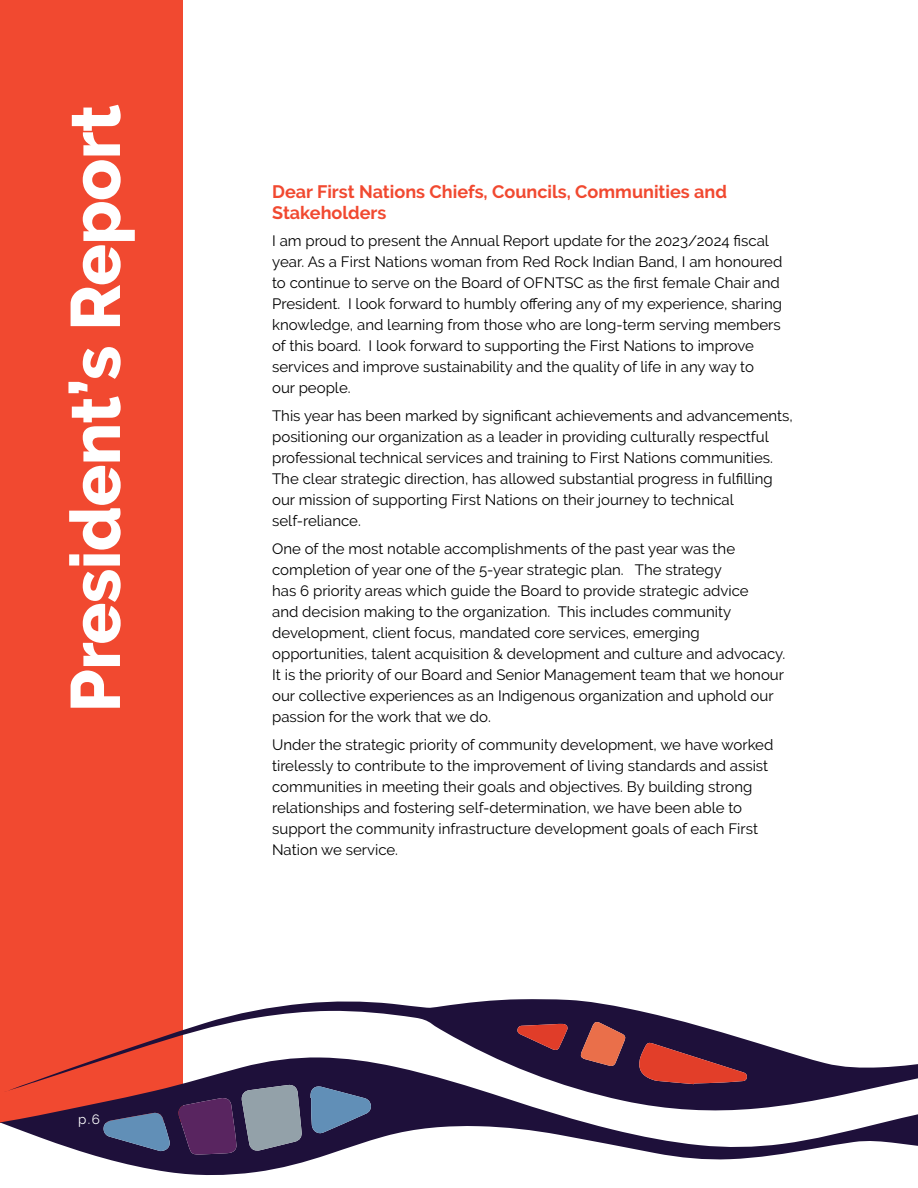
<style>
.page{position:relative;width:918px;height:1188px;background:#fff}
.page>*{position:absolute;margin:0;border:0;box-sizing:border-box;transform-origin:0 0}
.t1{font:700 18px/21px "Raleway";color:#f14930}
.t2{font:15px/21px "Raleway";color:#000}
.t3{font:13.5px "Raleway";color:#fff}
</style>
<div class="page">
<div style="left:0;top:0;width:182px;height:1122px;background:#f14930"></div>
<svg style="left:68px;top:105px;width:67px;height:603px"></svg>
<svg style="left:0;top:1121px;width:817px;height:54px"></svg>
<svg style="left:7px;top:999px;width:911px;height:149px"></svg>
<svg style="left:637px;top:1042px;width:110px;height:42px;background:#8e2c32"></svg>
<svg style="left:580px;top:1021px;width:46px;height:45px;background:#9f4d45"></svg>
<svg style="left:517px;top:1024px;width:51px;height:27px"></svg>
<svg style="left:178px;top:1084px;width:124px;height:71px;background:#5b4c6e"></svg>
<svg style="left:310px;top:1085px;width:61px;height:50px;background:#496088"></svg>
<svg style="left:103px;top:1112px;width:68px;height:39px;background:#4a628a"></svg>
<p class="t3" style="left:78px;top:1111px;width:23px">p.6</p>
<p class="t1" style="left:272px;top:181px;width:456px">Dear First Nations Chiefs, Councils, Communities and<br>Stakeholders</p>
<p class="t2" style="left:272px;top:231px;width:512px">I am proud to present the Annual Report update for the 2023/2024 fiscal year. As a First Nations woman from Red Rock Indian Band, I am honoured to continue to serve on the Board of OFNTSC as the first female Chair and President. I look forward to humbly offering any of my experience, sharing knowledge, and learning from those who are long-term serving members of this board. I look forward to supporting the First Nations to improve services and improve sustainability and the quality of life in any way to<br>our people.</p>
<p class="t2" style="left:272px;top:405px;width:522px">This year has been marked by significant achievements and advancements, positioning our organization as a leader in providing culturally respectful professional technical services and training to First Nations communities.<br>The clear strategic direction, has allowed substantial progress in fulfilling our mission of supporting First Nations on their journey to technical self-reliance.</p>
<p class="t2" style="left:272px;top:538px;width:515px">One of the most notable accomplishments of the past year was the completion of year one of the 5-year strategic plan. The strategy<br>has 6 priority areas which guide the Board to provide strategic advice<br>and decision making to the organization. This includes community development, client focus, mandated core services, emerging opportunities, talent acquisition &amp; development and culture and advocacy.<br>It is the priority of our Board and Senior Management team that we honour our collective experiences as an Indigenous organization and uphold our passion for the work that we do.</p>
<p class="t2" style="left:272px;top:734px;width:503px">Under the strategic priority of community development, we have worked tirelessly to contribute to the improvement of living standards and assist communities in meeting their goals and objectives. By building strong relationships and fostering self-determination, we have been able to support the community infrastructure development goals of each First Nation we service.</p>
</div>
